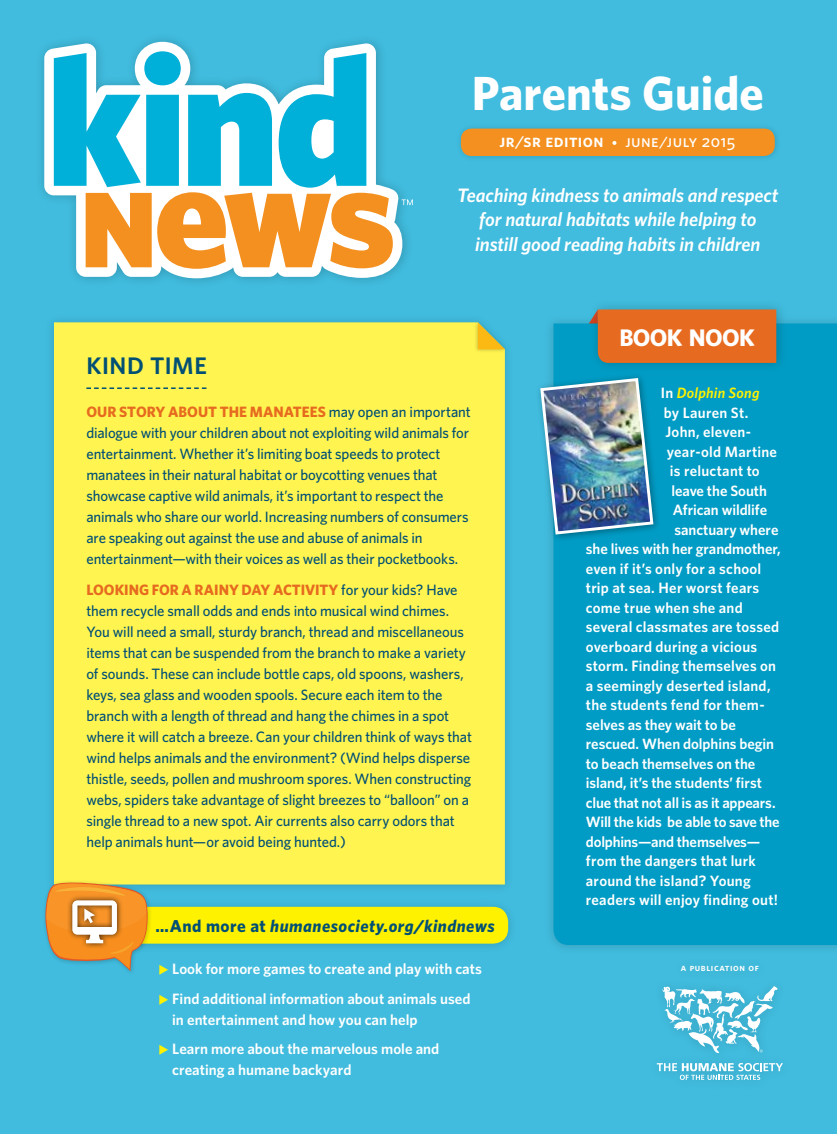
<style>
.page{position:relative;width:837px;height:1134px;background:#41bcde}
.page>*{position:absolute;margin:0;border:0;box-sizing:border-box;transform-origin:0 0}
.t1{font:700 48px "Whitney";color:#fff}
.t2{font:24px "Whitney Semibold SC";letter-spacing:.025em;color:#004f75}
.t3{font:700 24px "Whitney";letter-spacing:-.03em;color:#fff}
.t4{font:italic 600 19.5px/24.8px "Whitney";letter-spacing:-.005em;color:#fff;text-align:center}
.t5{font:18px "Whitney Semibold SC";letter-spacing:.025em;color:#fff}
.t6{font:italic 700 17.25px "Whitney";letter-spacing:.025em;color:#004f75}
.t7{font:17.25px "Whitney Medium SC";letter-spacing:.025em;color:#fff}
.t8{font:500 15px/21px "Whitney";letter-spacing:-.01em;color:#004f75}
.t9{font:600 15px/21px "Whitney";letter-spacing:.005em;color:#fff}
.t10{font:600 15px "Whitney";letter-spacing:-.015em;color:#fff}
.t11{font:italic 600 15px "Whitney";letter-spacing:.015em;color:#fff200}
.t12{font:10.05px "Whitney Semibold SC";letter-spacing:.055em;color:#fff}
.s1{font-weight:700;color:#e66a1f}
.s2{font-style:normal}
.s3{color:#fff200}
.s4{font-style:normal;color:#fff}
</style>
<div class="page">
<div style="left:44px;top:314px;width:470px;height:581px;background:#3fb6d7"></div>
<div style="left:54px;top:322px;width:451px;height:563px;background:#fff450"></div>
<div style="left:474px;top:319px;width:33px;height:34px;background:#000;opacity:.2"></div>
<svg style="left:478px;top:322px;width:27px;height:27px"></svg>
<svg style="left:86px;top:387px;width:120px;height:2px"></svg>
<div style="left:543px;top:315px;width:294px;height:641px;background:#3fb6d7"></div>
<div style="left:554px;top:324px;width:283px;height:621px;background:#009cc5"></div>
<div style="left:588px;top:299px;width:200px;height:75px;background:#000;opacity:.2"></div>
<svg style="left:588px;top:309px;width:188px;height:54px;background:#d96c28"></svg>
<div style="left:35px;top:31px;width:379px;height:258px;background:#000;opacity:.2"></div>
<svg style="left:44px;top:42px;width:358px;height:236px"></svg>
<svg style="left:54px;top:51px;width:312px;height:137px;background:#4ac5e2"></svg>
<svg style="left:86px;top:192px;width:307px;height:77px;background:#f6b060"></svg>
<svg style="left:402px;top:199px;width:11px;height:6px"></svg>
<div style="left:456px;top:123px;width:326px;height:39px;background:#000;opacity:.15"></div>
<div style="left:461px;top:129px;width:314px;height:27px;background:#f4901f;border-radius:11px"></div>
<svg style="left:612px;top:141px;width:4px;height:4px"></svg>
<svg style="left:657px;top:1063px;width:126px;height:17px"></svg>
<svg style="left:662px;top:986px;width:116px;height:67px"></svg>
<div style="left:85px;top:898px;width:432px;height:56px;background:#3fb8d7"></div>
<div style="left:96px;top:907px;width:412px;height:37px;background:#fff200;border-radius:15px"></div>
<div style="left:42px;top:879px;width:110px;height:97px;background:#000;opacity:.2"></div>
<svg style="left:45px;top:883px;width:103px;height:88px"></svg>
<div style="left:535px;top:373px;width:127px;height:170px;background:#000;opacity:.35"></div>
<img style="left:539px;top:376px;width:116px;height:160px">
<h1 class="t1" style="left:472px;top:61px;width:293px">Parents Guide</h1>
<p class="t5" style="left:500px;top:130px;width:106px">jr/sr edition</p>
<p class="t7" style="left:625px;top:131px;width:112px">june/july 2015</p>
<h3 class="t4" style="left:457px;top:182px;width:323px">Teaching kindness to animals and respect for natural habitats while helping to instill good reading habits in children</h3>
<h2 class="t2" style="left:86px;top:351px;width:122px">KIND TIME</h2>
<p class="t8" style="left:86px;top:401px;width:386px"><span class="s1">OUR STORY ABOUT THE MANATEES</span> may open an important dialogue with your children about not exploiting wild animals for entertainment. Whether it’s limiting boat speeds to protect manatees in their natural habitat or boycotting venues that showcase captive wild animals, it’s important to respect the animals who share our world. Increasing numbers of consumers are speaking out against the use and abuse of animals in entertainment—with their voices as well as their pocketbooks.</p>
<p class="t8" style="left:86px;top:579px;width:387px"><span class="s1">LOOKING FOR A RAINY DAY ACTIVITY</span> for your kids? Have them recycle small odds and ends into musical wind chimes.<br>You will need a small, sturdy branch, thread and miscellaneous items that can be suspended from the branch to make a variety of sounds. These can include bottle caps, old spoons, washers, keys, sea glass and wooden spools. Secure each item to the branch with a length of thread and hang the chimes in a spot where it will catch a breeze. Can your children think of ways that wind helps animals and the environment? (Wind helps disperse thistle, seeds, pollen and mushroom spores. When constructing webs, spiders take advantage of slight breezes to “balloon” on a single thread to a new spot. Air currents also carry odors that help animals hunt—or avoid being hunted.)</p>
<p class="t6" style="left:156px;top:915px;width:341px"><span class="s2">…And more at</span> humanesociety.org/kindnews</p>
<p class="t9" style="left:159px;top:958px;width:325px"><span class="s3">◆</span> Look for more games to create and play with cats</p>
<p class="t9" style="left:172px;top:988px;width:300px;text-indent:-14px"><span class="s3">◆</span> Find additional information about animals used in entertainment and how you can help</p>
<p class="t9" style="left:172px;top:1038px;width:269px;text-indent:-14px"><span class="s3">◆</span> Learn more about the marvelous mole and creating a humane backyard</p>
<h2 class="t3" style="left:619px;top:321px;width:137px">BOOK NOOK</h2>
<p class="t11" style="left:661px;top:383px;width:100px"><span class="s4">In</span> Dolphin Song</p>
<p class="t9" style="left:664px;top:402px;width:86px">by Lauren St.</p>
<p class="t9" style="left:665px;top:421px;width:87px">John, eleven-</p>
<p class="t9" style="left:667px;top:441px;width:112px">year-old Martine</p>
<p class="t9" style="left:670px;top:460px;width:91px">is reluctant to</p>
<p class="t9" style="left:671px;top:480px;width:97px">leave the South</p>
<p class="t9" style="left:673px;top:499px;width:96px">African wildlife</p>
<p class="t9" style="left:674px;top:519px;width:106px">sanctuary where</p>
<p class="t9" style="left:586px;top:538px;width:196px">she lives with her grandmother,</p>
<p class="t9" style="left:586px;top:558px;width:177px">even if it’s only for a school</p>
<p class="t9" style="left:586px;top:577px;width:175px">trip at sea. Her worst fears</p>
<p class="t9" style="left:586px;top:597px;width:158px">come true when she and</p>
<p class="t9" style="left:586px;top:616px;width:195px">several classmates are tossed</p>
<p class="t9" style="left:586px;top:636px;width:173px">overboard during a vicious</p>
<p class="t9" style="left:586px;top:655px;width:192px">storm. Finding themselves on</p>
<p class="t9" style="left:586px;top:675px;width:186px">a seemingly deserted island,</p>
<p class="t9" style="left:586px;top:694px;width:180px">the students fend for them-</p>
<p class="t9" style="left:586px;top:714px;width:152px">selves as they wait to be</p>
<p class="t9" style="left:586px;top:733px;width:190px">rescued. When dolphins begin</p>
<p class="t9" style="left:586px;top:753px;width:171px">to beach themselves on the</p>
<p class="t9" style="left:586px;top:772px;width:177px">island, it’s the students’ first</p>
<p class="t10" style="left:586px;top:792px;width:191px">clue that not all is as it appears.</p>
<p class="t10" style="left:586px;top:812px;width:195px">Will the kids be able to save the</p>
<p class="t9" style="left:586px;top:831px;width:176px">dolphins—and themselves—</p>
<p class="t9" style="left:586px;top:850px;width:171px">from the dangers that lurk</p>
<p class="t9" style="left:586px;top:870px;width:166px">around the island? Young</p>
<p class="t9" style="left:586px;top:889px;width:194px">readers will enjoy finding out!</p>
<p class="t12" style="left:681px;top:961px;width:80px">a publication of</p>
</div>
